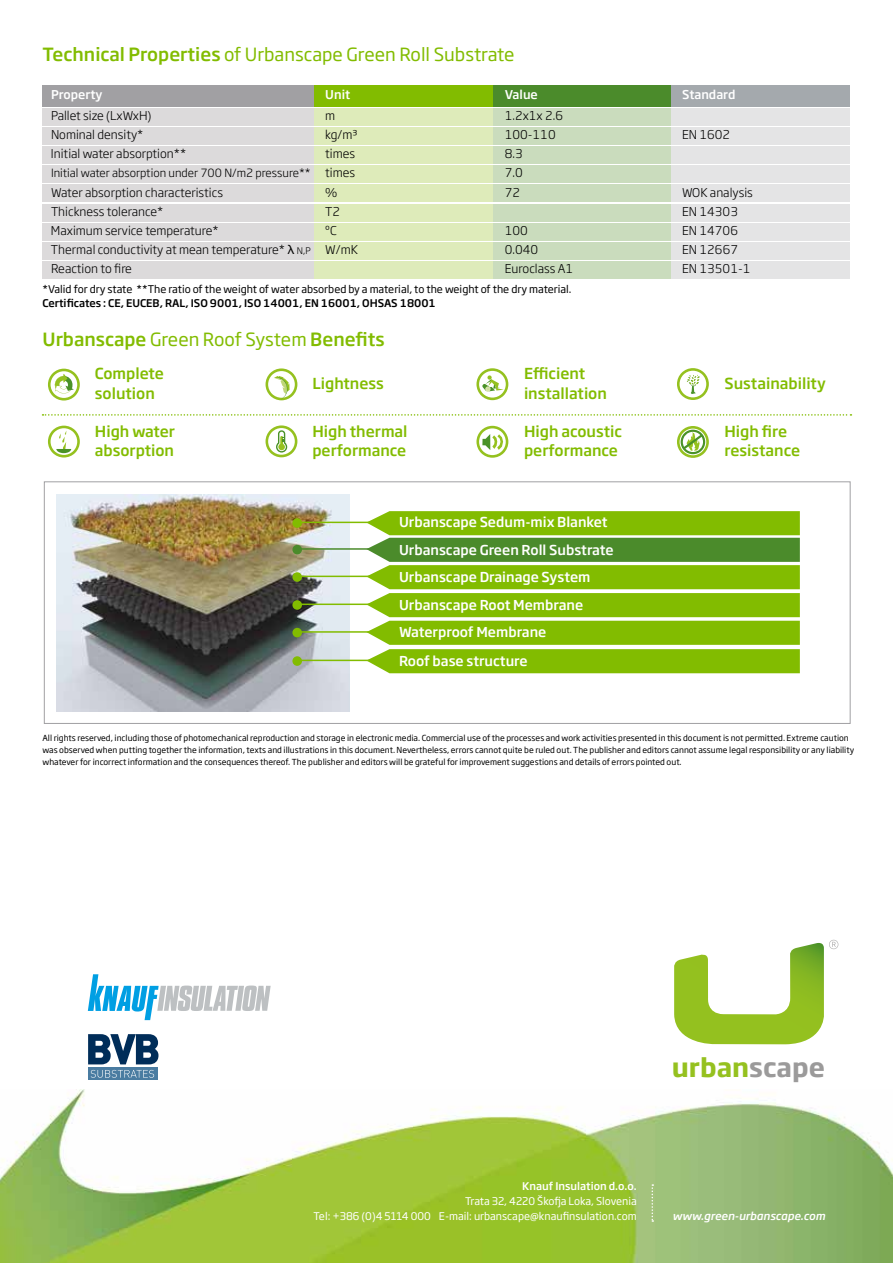
<style>
.page{position:relative;width:893px;height:1263px;background:#fff}
.page>*{position:absolute;margin:0;border:0;box-sizing:border-box;transform-origin:0 0}
.t1{font:700 25.5px "Soho Gothic Pro";color:#95c11f}
.t2{font:18px "Soho Gothic Pro";color:#82bc00}
.t3{font:500 18px "Soho Gothic Pro";color:#82bc00}
.t4{font:500 15px/19px "Soho Gothic Pro";color:#82bc00}
.t5{font:500 13.5px/27.9px "Soho Gothic Pro";color:#fff}
.t6{font:300 12px "Soho Gothic Pro";color:#000}
.t7{font:500 12px "Soho Gothic Pro";color:#fff}
.t8{font:300 11.25px "Soho Gothic Pro";color:#000}
.t9{font:italic 500 10.8px "Soho Gothic Pro";color:#fff}
.t10{font:10.5px "Soho Gothic Pro";color:#000}
.t11{font:10.5px/15px "Soho Gothic Pro";color:#fff;text-align:right}
.t12{font:500 10.5px "Soho Gothic Pro";color:#000}
.t13{font:500 10.5px "Soho Gothic Pro";color:#fff}
.t14{font:8.25px/12px "Soho Gothic Pro";color:#000}
.s1{font-weight:500}
.s2{font-size:12px}
.s3{font-family:"Lucida Grande";font-weight:400}
.s4{font-size:9px}
.s5{font-weight:400}
.s6{color:#9b9a9a}
</style>
<div class="page">
<div style="left:43px;top:85px;width:272px;height:21px;background:#a1a0a3"></div>
<div style="left:315px;top:85px;width:178px;height:21px;background:#82bc00"></div>
<div style="left:493px;top:85px;width:178px;height:21px;background:#4b8b2b"></div>
<div style="left:671px;top:85px;width:178px;height:21px;background:#a4a9ad"></div>
<div style="left:43px;top:108px;width:272px;height:17px;background:#dcdadb"></div>
<div style="left:315px;top:108px;width:178px;height:17px;background:#deebba"></div>
<div style="left:493px;top:108px;width:178px;height:17px;background:#cadcbd"></div>
<div style="left:671px;top:108px;width:178px;height:17px;background:#e4e4e5"></div>
<div style="left:43px;top:128px;width:272px;height:17px;background:#dcdadb"></div>
<div style="left:315px;top:128px;width:178px;height:17px;background:#deebba"></div>
<div style="left:493px;top:128px;width:178px;height:17px;background:#cadcbd"></div>
<div style="left:671px;top:128px;width:178px;height:17px;background:#e4e4e5"></div>
<div style="left:43px;top:147px;width:272px;height:17px;background:#dcdadb"></div>
<div style="left:315px;top:147px;width:178px;height:17px;background:#deebba"></div>
<div style="left:493px;top:147px;width:178px;height:17px;background:#cadcbd"></div>
<div style="left:671px;top:147px;width:178px;height:17px;background:#e4e4e5"></div>
<div style="left:43px;top:166px;width:272px;height:17px;background:#dcdadb"></div>
<div style="left:315px;top:166px;width:178px;height:17px;background:#deebba"></div>
<div style="left:493px;top:166px;width:178px;height:17px;background:#cadcbd"></div>
<div style="left:671px;top:166px;width:178px;height:17px;background:#e4e4e5"></div>
<div style="left:43px;top:185px;width:272px;height:17px;background:#dcdadb"></div>
<div style="left:315px;top:185px;width:178px;height:17px;background:#deebba"></div>
<div style="left:493px;top:185px;width:178px;height:17px;background:#cadcbd"></div>
<div style="left:671px;top:185px;width:178px;height:17px;background:#e4e4e5"></div>
<div style="left:43px;top:204px;width:272px;height:17px;background:#dcdadb"></div>
<div style="left:315px;top:204px;width:178px;height:17px;background:#deebba"></div>
<div style="left:493px;top:204px;width:178px;height:17px;background:#cadcbd"></div>
<div style="left:671px;top:204px;width:178px;height:17px;background:#e4e4e5"></div>
<div style="left:43px;top:223px;width:272px;height:17px;background:#dcdadb"></div>
<div style="left:315px;top:223px;width:178px;height:17px;background:#deebba"></div>
<div style="left:493px;top:223px;width:178px;height:17px;background:#cadcbd"></div>
<div style="left:671px;top:223px;width:178px;height:17px;background:#e4e4e5"></div>
<div style="left:43px;top:242px;width:272px;height:17px;background:#dcdadb"></div>
<div style="left:315px;top:242px;width:178px;height:17px;background:#deebba"></div>
<div style="left:493px;top:242px;width:178px;height:17px;background:#cadcbd"></div>
<div style="left:671px;top:242px;width:178px;height:17px;background:#e4e4e5"></div>
<div style="left:43px;top:261px;width:272px;height:18px;background:#dcdadb"></div>
<div style="left:315px;top:261px;width:178px;height:18px;background:#deebba"></div>
<div style="left:493px;top:261px;width:178px;height:18px;background:#cadcbd"></div>
<div style="left:671px;top:261px;width:178px;height:18px;background:#e4e4e5"></div>
<svg style="left:48px;top:369px;width:32px;height:31px"></svg>
<svg style="left:48px;top:426px;width:32px;height:31px"></svg>
<svg style="left:266px;top:368px;width:31px;height:32px"></svg>
<svg style="left:266px;top:426px;width:31px;height:31px"></svg>
<svg style="left:477px;top:368px;width:31px;height:32px"></svg>
<svg style="left:477px;top:426px;width:31px;height:32px"></svg>
<svg style="left:677px;top:368px;width:32px;height:32px"></svg>
<svg style="left:677px;top:426px;width:32px;height:32px"></svg>
<svg style="left:43px;top:414px;width:808px;height:2px"></svg>
<svg style="left:674px;top:940px;width:164px;height:104px"></svg>
<svg style="left:88px;top:974px;width:183px;height:46px"></svg>
<svg style="left:88px;top:1034px;width:70px;height:30px"></svg>
<div style="left:88px;top:1067px;width:69px;height:13px;background:#4a7ca1"></div>
<svg style="left:91px;top:1070px;width:63px;height:8px"></svg>
<img style="left:0;top:1089px;width:893px;height:174px">
<svg style="left:651px;top:1184px;width:2px;height:38px"></svg>
<div style="left:44px;top:481px;width:806px;height:243px;border:1px solid #a1a0a3"></div>
<img style="left:57px;top:494px;width:292px;height:217px">
<hr style="left:298px;top:548px;width:85px;height:2px;background:#4b8b2b">
<div style="left:292px;top:545px;width:10px;height:9px;background:#4b8b2b;border-radius:50%"></div>
<hr style="left:298px;top:522px;width:85px;height:1px;background:#82bc00">
<div style="left:292px;top:518px;width:10px;height:10px;background:#82bc00;border-radius:50%"></div>
<hr style="left:298px;top:576px;width:85px;height:1px;background:#82bc00">
<div style="left:292px;top:572px;width:10px;height:10px;background:#82bc00;border-radius:50%"></div>
<hr style="left:298px;top:603px;width:85px;height:2px;background:#82bc00">
<div style="left:292px;top:600px;width:10px;height:10px;background:#82bc00;border-radius:50%"></div>
<hr style="left:298px;top:631px;width:85px;height:2px;background:#82bc00">
<div style="left:292px;top:628px;width:10px;height:9px;background:#82bc00;border-radius:50%"></div>
<svg style="left:366px;top:511px;width:434px;height:162px;background:#8abd28"></svg>
<hr style="left:298px;top:660px;width:85px;height:1px;background:#82bc00">
<div style="left:292px;top:656px;width:10px;height:10px;background:#82bc00;border-radius:50%"></div>
<h2 class="t2" style="left:43px;top:40px;width:474px"><span class="s1">Technical Properties</span> of Urbanscape Green Roll Substrate</h2>
<h3 class="t7" style="left:51px;top:85px;width:53px">Property</h3>
<h3 class="t7" style="left:325px;top:85px;width:26px">Unit</h3>
<h3 class="t7" style="left:505px;top:85px;width:35px">Value</h3>
<h3 class="t7" style="left:682px;top:85px;width:55px">Standard</h3>
<h3 class="t6" style="left:51px;top:106px;width:102px">Pallet size (LxWxH)</h3>
<h3 class="t6" style="left:325px;top:106px;width:12px">m</h3>
<h3 class="t6" style="left:505px;top:106px;width:60px">1.2x1x 2.6</h3>
<h3 class="t6" style="left:51px;top:125px;width:94px">Nominal density*</h3>
<h3 class="t6" style="left:325px;top:125px;width:34px">kg/m3</h3>
<h3 class="t6" style="left:505px;top:125px;width:52px">100-110</h3>
<h3 class="t6" style="left:682px;top:125px;width:50px">EN 1602</h3>
<h3 class="t6" style="left:51px;top:144px;width:137px">Initial water absorption**</h3>
<h3 class="t6" style="left:325px;top:144px;width:31px">times</h3>
<h3 class="t6" style="left:505px;top:144px;width:19px">8.3</h3>
<h3 class="t8" style="left:51px;top:164px;width:306px">Initial water absorption under 700 N/m2 pressure** <span class="s2">times</span></h3>
<h3 class="t6" style="left:505px;top:164px;width:19px">7.0</h3>
<h3 class="t6" style="left:51px;top:183px;width:174px">Water absorption characteristics</h3>
<h3 class="t6" style="left:325px;top:183px;width:14px">%</h3>
<h3 class="t6" style="left:505px;top:183px;width:17px">72</h3>
<h3 class="t6" style="left:682px;top:183px;width:72px">WOK analysis</h3>
<h3 class="t6" style="left:51px;top:202px;width:114px">Thickness tolerance*</h3>
<h3 class="t6" style="left:325px;top:202px;width:16px">T2</h3>
<h3 class="t6" style="left:682px;top:202px;width:57px">EN 14303</h3>
<h3 class="t6" style="left:51px;top:221px;width:169px">Maximum service temperature*</h3>
<h3 class="t6" style="left:325px;top:221px;width:13px">ºC</h3>
<h3 class="t6" style="left:505px;top:221px;width:25px">100</h3>
<h3 class="t6" style="left:682px;top:221px;width:57px">EN 14706</h3>
<h3 class="t6" style="left:51px;top:240px;width:308px">Thermal conductivity at mean temperature* <span class="s3">λ</span> <span class="s4">N,P</span> W/mK</h3>
<h3 class="t6" style="left:505px;top:240px;width:35px">0.040</h3>
<h3 class="t6" style="left:682px;top:240px;width:57px">EN 12667</h3>
<h3 class="t6" style="left:51px;top:260px;width:83px">Reaction to fire</h3>
<h3 class="t6" style="left:505px;top:260px;width:70px">Euroclass A1</h3>
<h3 class="t6" style="left:682px;top:260px;width:70px">EN 13501-1</h3>
<p class="t10" style="left:43px;top:281px;width:530px">*Valid for dry state **The ratio of the weight of water absorbed by a material, to the weight of the dry material.</p>
<p class="t12" style="left:43px;top:294px;width:395px">Certificates : CE, EUCEB, RAL, ISO 9001, ISO 14001, EN 16001, OHSAS 18001</p>
<h2 class="t3" style="left:43px;top:325px;width:344px">Urbanscape <span class="s5">Green Roof System</span> Benefits</h2>
<h3 class="t4" style="left:95px;top:363px;width:70px">Complete solution</h3>
<h3 class="t4" style="left:95px;top:421px;width:82px">High water absorption</h3>
<h3 class="t4" style="left:312px;top:373px;width:73px">Lightness</h3>
<h3 class="t4" style="left:312px;top:421px;width:97px">High thermal performance</h3>
<h3 class="t4" style="left:524px;top:363px;width:84px">Efficient installation</h3>
<h3 class="t4" style="left:524px;top:421px;width:100px">High acoustic performance</h3>
<h3 class="t5" style="left:399px;top:507px;width:210px">Urbanscape Sedum-mix Blanket</h3>
<h3 class="t5" style="left:399px;top:535px;width:216px">Urbanscape Green Roll Substrate</h3>
<h3 class="t5" style="left:399px;top:562px;width:193px">Urbanscape Drainage System<br>Urbanscape Root Membrane<br>Waterproof Membrane<br>Roof base structure</h3>
<h3 class="t4" style="left:724px;top:373px;width:103px">Sustainability</h3>
<h3 class="t4" style="left:724px;top:421px;width:77px">High fire resistance</h3>
<p class="t14" style="left:43px;top:732px;width:813px">All rights reserved, including those of photomechanical reproduction and storage in electronic media. Commercial use of the processes and work activities presented in this document is not permitted. Extreme caution was observed when putting together the information, texts and illustrations in this document. Nevertheless, errors cannot quite be ruled out. The publisher and editors cannot assume legal responsibility or any liability whatever for incorrect information and the consequences thereof. The publisher and editors will be grateful for improvement suggestions and details of errors pointed out.</p>
<h1 class="t1" style="left:672px;top:1047px;width:155px">urban<span class="s6">scape</span></h1>
<p class="t13" style="left:522px;top:1178px;width:116px">Knauf Insulation d.o.o.</p>
<p class="t11" style="left:313px;top:1193px;width:325px">Trata 32, 4220 Škofja Loka, Slovenia<br>Tel: +386 (0)4 5114 000 E-mail: urbanscape@knaufinsulation.com</p>
<h3 class="t9" style="left:673px;top:1207px;width:154px">www.green-urbanscape.com</h3>
</div>
